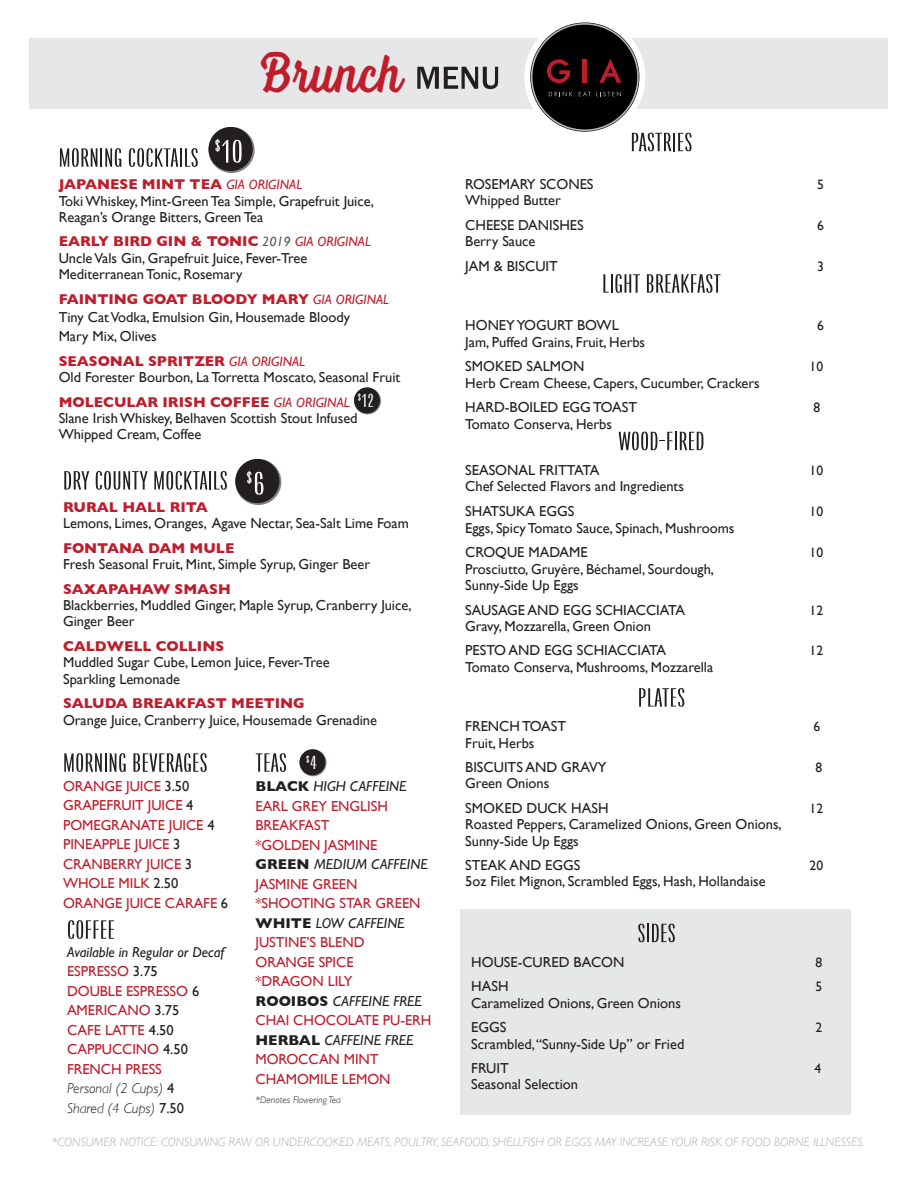
<style>
.page{position:relative;width:918px;height:1188px;background:#fff}
.page>*{position:absolute;margin:0;border:0;box-sizing:border-box;transform-origin:0 0}
.t1{font:57.45px "Voltage";letter-spacing:.01em;color:#be1d2c;scale:.84 1}
.t2{font:31.8px "Origin Super Condensed";color:#fff;scale:2.01 1}
.t3{font:25.95px "Origin Super Condensed";letter-spacing:.01em;color:#231f20;scale:2.01 1}
.t4{font:18.6px "Origin Super Condensed";color:#fff;scale:2.01 1}
.t5{font:14.4px/16.4px "Gill Sans";color:#231f20}
.t6{font:14.4px/19.5px "Gill Sans";letter-spacing:-.005em;color:#be1d2c}
.t7{font:700 14.4px "Gill Sans";color:#be1d2c}
.t8{font:13.65px "Gill Sans";color:#231f20}
.t9{font:italic 300 12.3px "Gill Sans";color:#aeafb3}
.t10{font:10.8px "Origin Super Condensed";color:#fff;scale:2.01 1}
.t11{font:italic 300 9.75px "Gill Sans";color:#231f20}
.s1{font-weight:700;color:#be1d2c}
.s2{font-style:italic;font-size:13.65px;color:#be1d2c}
.s3{font-style:italic;font-size:13.65px;color:#57585a}
.s4{font-size:31.8px;color:#fff}
.s5{color:#231f20}
.s6{font-style:italic;color:#231f20}
.s7{font-weight:300;font-style:italic;color:#231f20}
.s8{font-weight:700;color:#231f20}
.s9{font-size:18.6px}
</style>
<div class="page">
<div style="left:460px;top:909px;width:391px;height:206px;background:#e6e7e9"></div>
<div style="left:30px;top:39px;width:858px;height:70px;background:#e6e7e9"></div>
<div style="left:524px;top:17px;width:121px;height:121px;border:6px solid #fff;border-radius:50%"></div>
<svg style="left:531px;top:23px;width:108px;height:108px"></svg>
<svg style="left:417px;top:67px;width:81px;height:22px"></svg>
<svg style="left:235px;top:459px;width:46px;height:46px"></svg>
<div style="left:235px;top:459px;width:44px;height:44px;background:#231f20;border-radius:50%"></div>
<svg style="left:209px;top:127px;width:46px;height:46px"></svg>
<div style="left:209px;top:127px;width:44px;height:44px;background:#231f20;border-radius:50%"></div>
<svg style="left:354px;top:387px;width:27px;height:27px"></svg>
<div style="left:354px;top:387px;width:26px;height:26px;background:#231f20;border-radius:50%"></div>
<svg style="left:300px;top:749px;width:27px;height:27px"></svg>
<div style="left:300px;top:749px;width:25px;height:26px;background:#231f20;border-radius:50%"></div>
<h3 class="t3" style="left:59px;top:144px;width:71px">MORNING COCKTAILS</h3>
<h2 class="t2" style="left:215px;top:135px;width:15px"><sup>$</sup>10</h2>
<h1 class="t1" style="left:261px;top:39px;width:170px">Brunch</h1>
<p class="t5" style="left:59px;top:176px;width:317px"><span class="s1">JAPANESE MINT TEA</span> <span class="s2">GIA ORIGINAL<br></span>Toki Whiskey, Mint-Green Tea Simple, Grapefruit Juice,<br>Reagan’s Orange Bitters, Green Tea</p>
<p class="t5" style="left:59px;top:233px;width:313px"><span class="s1">EARLY BIRD GIN &amp; TONIC</span> <span class="s3">2019</span> <span class="s2">GIA ORIGINAL<br></span>Uncle Vals Gin, Grapefruit Juice, Fever-Tree<br>Mediterranean Tonic, Rosemary</p>
<p class="t5" style="left:59px;top:289px;width:332px;line-height:18.8px"><span class="s1">FAINTING GOAT BLOODY MARY</span> <span class="s2">GIA ORIGINAL<br></span>Tiny Cat Vodka, Emulsion Gin, Housemade Bloody<br>Mary Mix, Olives</p>
<p class="t5" style="left:59px;top:353px;width:343px"><span class="s1">SEASONAL SPRITZER</span> <span class="s2">GIA ORIGINAL<br></span>Old Forester Bourbon, La Torretta Moscato, Seasonal Fruit</p>
<p class="t5" style="left:59px;top:394px;width:300px"><span class="s1">MOLECULAR IRISH COFFEE</span> <span class="s2">GIA ORIGINAL<br></span>Slane Irish Whiskey, Belhaven Scottish Stout Infused<br>Whipped Cream, Coffee</p>
<p class="t4" style="left:358px;top:391px;width:9px"><sup>$</sup>12</p>
<h3 class="t3" style="left:63px;top:467px;width:102px">DRY COUNTY MOCKTAILS <sup>$</sup><span class="s4">6</span></h3>
<p class="t7" style="left:63px;top:496px;width:146px">RURAL HALL RITA</p>
<p class="t5" style="left:63px;top:515px;width:347px">Lemons, Limes, Oranges, Agave Nectar, Sea-Salt Lime Foam</p>
<p class="t7" style="left:63px;top:537px;width:173px">FONTANA DAM MULE</p>
<p class="t5" style="left:63px;top:556px;width:309px">Fresh Seasonal Fruit, Mint, Simple Syrup, Ginger Beer</p>
<p class="t7" style="left:63px;top:577px;width:169px">SAXAPAHAW SMASH</p>
<p class="t5" style="left:63px;top:597px;width:350px">Blackberries, Muddled Ginger, Maple Syrup, Cranberry Juice,<br>Ginger Beer</p>
<p class="t7" style="left:63px;top:635px;width:163px">CALDWELL COLLINS</p>
<p class="t5" style="left:63px;top:654px;width:268px">Muddled Sugar Cube, Lemon Juice, Fever-Tree<br>Sparkling Lemonade</p>
<p class="t7" style="left:63px;top:692px;width:243px">SALUDA BREAKFAST MEETING</p>
<p class="t5" style="left:63px;top:711px;width:316px">Orange Juice, Cranberry Juice, Housemade Grenadine</p>
<h3 class="t3" style="left:63px;top:749px;width:73px">MORNING BEVERAGES</h3>
<p class="t6" style="left:63px;top:776px;width:167px">ORANGE JUICE <span class="s5">3.50<br></span>GRAPEFRUIT JUICE <span class="s5">4<br></span>POMEGRANATE JUICE <span class="s5">4<br></span>PINEAPPLE JUICE <span class="s5">3<br></span>CRANBERRY JUICE <span class="s5">3<br></span>WHOLE MILK <span class="s5">2.50<br></span>ORANGE JUICE CARAFE <span class="s5">6</span></p>
<h3 class="t3" style="left:67px;top:916px;width:25px">COFFEE</h3>
<p class="t6" style="left:67px;top:942px;width:159px"><span class="s6">Available in Regular or Decaf<br></span>ESPRESSO <span class="s5">3.75<br></span>DOUBLE ESPRESSO <span class="s5">6<br></span>AMERICANO <span class="s5">3.75<br></span>CAFE LATTE <span class="s5">4.50<br></span>CAPPUCCINO <span class="s5">4.50<br></span>FRENCH PRESS<br><span class="s7">Personal (2 Cups)</span> <span class="s5">4<br></span><span class="s7">Shared (4 Cups)</span> <span class="s5">7.50</span></p>
<h3 class="t3" style="left:256px;top:749px;width:17px">TEAS</h3>
<p class="t6" style="left:256px;top:777px;width:177px"><span class="s8">BLACK</span> <span class="s6">HIGH CAFFEINE<br></span>EARL GREY ENGLISH<br>BREAKFAST<br>*GOLDEN JASMINE<br><span class="s8">GREEN</span> <span class="s6">MEDIUM CAFFEINE<br></span>JASMINE GREEN *SHOOTING STAR GREEN<br><span class="s8">WHITE</span> <span class="s6">LOW CAFFEINE<br></span>JUSTINE’S BLEND<br>ORANGE SPICE<br>*DRAGON LILY<br><span class="s8">ROOIBOS</span> <span class="s6">CAFFEINE FREE<br></span>CHAI CHOCOLATE PU-ERH<br><span class="s8">HERBAL</span> <span class="s6">CAFFEINE FREE<br></span>MOROCCAN MINT<br>CHAMOMILE LEMON</p>
<p class="t11" style="left:256px;top:1095px;width:87px">*Denotes Flowering Tea</p>
<p class="t10" style="left:306px;top:754px;width:7px">$<span class="s9">4</span></p>
<h3 class="t3" style="left:631px;top:129px;width:32px">PASTRIES</h3>
<p class="t5" style="left:465px;top:176px;width:130px">ROSEMARY SCONES</p>
<p class="t8" style="left:817px;top:176px;width:8px">5</p>
<p class="t5" style="left:465px;top:188px;width:120px;line-height:24.9px">Whipped Butter<br>CHEESE DANISHES</p>
<p class="t8" style="left:817px;top:217px;width:8px">6</p>
<p class="t5" style="left:465px;top:229px;width:94px;line-height:24.6px">Berry Sauce<br>JAM &amp; BISCUIT</p>
<p class="t8" style="left:817px;top:258px;width:8px">3</p>
<h3 class="t3" style="left:602px;top:270px;width:60px">LIGHT BREAKFAST</h3>
<p class="t5" style="left:465px;top:317px;width:155px">HONEY YOGURT BOWL</p>
<p class="t8" style="left:817px;top:318px;width:8px">6</p>
<p class="t5" style="left:465px;top:329px;width:181px;line-height:24.6px">Jam, Puffed Grains, Fruit, Herbs<br>SMOKED SALMON</p>
<p class="t8" style="left:810px;top:359px;width:15px">10</p>
<p class="t5" style="left:465px;top:370px;width:296px;line-height:24.6px">Herb Cream Cheese, Capers, Cucumber, Crackers<br>HARD-BOILED EGG TOAST</p>
<p class="t5" style="left:465px;top:415px;width:148px">Tomato Conserva, Herbs</p>
<h3 class="t3" style="left:618px;top:428px;width:44px">WOOD-FIRED</h3>
<p class="t8" style="left:813px;top:400px;width:8px">8</p>
<p class="t5" style="left:465px;top:462px;width:136px">SEASONAL FRITTATA</p>
<p class="t8" style="left:810px;top:462px;width:15px">10</p>
<p class="t5" style="left:465px;top:474px;width:220px;line-height:24.9px">Chef Selected Flavors and Ingredients<br>SHATSUKA EGGS</p>
<p class="t8" style="left:810px;top:504px;width:15px">10</p>
<p class="t5" style="left:465px;top:515px;width:271px;line-height:24.9px">Eggs, Spicy Tomato Sauce, Spinach, Mushrooms<br>CROQUE MADAME</p>
<p class="t8" style="left:810px;top:545px;width:15px">10</p>
<p class="t5" style="left:465px;top:561px;width:250px">Prosciutto, Gruyère, Béchamel, Sourdough,<br>Sunny-Side Up Eggs</p>
<p class="t5" style="left:465px;top:601px;width:221px">SAUSAGE AND EGG SCHIACCIATA</p>
<p class="t8" style="left:810px;top:602px;width:15px">12</p>
<p class="t5" style="left:465px;top:614px;width:202px;line-height:24.6px">Gravy, Mozzarella, Green Onion<br>PESTO AND EGG SCHIACCIATA</p>
<p class="t8" style="left:810px;top:643px;width:15px">12</p>
<p class="t5" style="left:465px;top:659px;width:249px">Tomato Conserva, Mushrooms, Mozzarella</p>
<h3 class="t3" style="left:638px;top:684px;width:25px">PLATES</h3>
<p class="t5" style="left:465px;top:718px;width:102px">FRENCH TOAST</p>
<p class="t8" style="left:813px;top:719px;width:8px">6</p>
<p class="t5" style="left:465px;top:730px;width:143px;line-height:24.6px">Fruit, Herbs<br>BISCUITS AND GRAVY</p>
<p class="t8" style="left:815px;top:759px;width:8px">8</p>
<p class="t5" style="left:465px;top:771px;width:145px;line-height:24.6px">Green Onions<br>SMOKED DUCK HASH</p>
<p class="t8" style="left:810px;top:800px;width:15px">12</p>
<p class="t5" style="left:465px;top:816px;width:318px">Roasted Peppers, Caramelized Onions, Green Onions,<br>Sunny-Side Up Eggs</p>
<p class="t5" style="left:465px;top:857px;width:117px">STEAK AND EGGS</p>
<p class="t8" style="left:810px;top:858px;width:15px">20</p>
<p class="t5" style="left:465px;top:873px;width:302px">5oz Filet Mignon, Scrambled Eggs, Hash, Hollandaise</p>
<h3 class="t3" style="left:638px;top:919px;width:20px">SIDES</h3>
<p class="t5" style="left:471px;top:954px;width:155px">HOUSE-CURED BACON</p>
<p class="t8" style="left:816px;top:954px;width:8px">8</p>
<p class="t5" style="left:471px;top:978px;width:39px">HASH</p>
<p class="t8" style="left:816px;top:979px;width:8px">5</p>
<p class="t5" style="left:471px;top:990px;width:211px;line-height:24.6px">Caramelized Onions, Green Onions<br>EGGS</p>
<p class="t8" style="left:816px;top:1020px;width:8px">2</p>
<p class="t5" style="left:471px;top:1031px;width:215px;line-height:24.6px">Scrambled, “Sunny-Side Up” or Fried<br>FRUIT</p>
<p class="t5" style="left:471px;top:1076px;width:108px">Seasonal Selection</p>
<p class="t8" style="left:814px;top:1060px;width:8px">4</p>
<p class="t9" style="left:52px;top:1135px;width:814px">*CONSUMER NOTICE: CONSUMING RAW OR UNDERCOOKED MEATS, POULTRY, SEAFOOD, SHELLFISH OR EGGS MAY INCREASE YOUR RISK OF FOOD BORNE ILLNESSES.</p>
</div>
